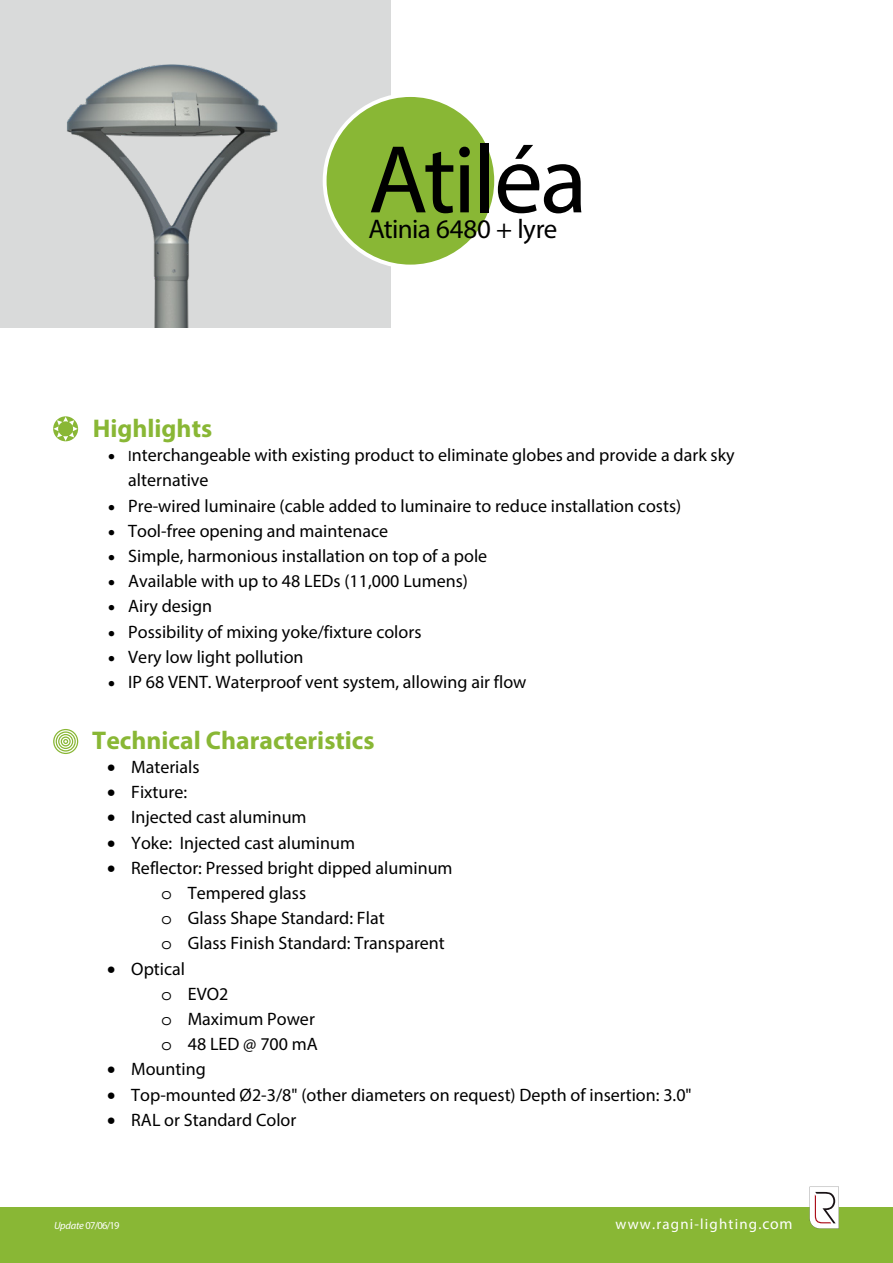
<style>
.page{position:relative;width:893px;height:1263px;background:#fff}
.page>*{position:absolute;margin:0;border:0;box-sizing:border-box;transform-origin:0 0}
.t1{font:97.35px "Myriad Pro";letter-spacing:-.03em;color:#000}
.t2{font:27px "Myriad Pro";letter-spacing:-.025em;color:#000}
.t3{font:700 25.65px "Myriad Pro";color:#89b735}
.t4{font:18px/25.2px "Myriad Pro";color:#000}
.t5{font:14.85px "Myriad Pro";letter-spacing:.08em;color:#fff}
.t6{font:10.5px "Myriad Pro";color:#fff}
.s1{font-size:15px}
.s2{font-family:"Courier Std"}
.s3{font-style:italic}
.s4{font-size:15.6px}
</style>
<div class="page">
<div style="left:0;top:1207px;width:893px;height:56px;background:#89b735"></div>
<svg style="left:809px;top:1187px;width:30px;height:42px"></svg>
<div style="left:0;top:0;width:391px;height:327px;background:#d9dada"></div>
<div style="left:323px;top:93px;width:175px;height:176px;background:#fff;border-radius:50%"></div>
<div style="left:327px;top:97px;width:167px;height:168px;background:#89b735;border-radius:50%"></div>
<svg style="left:53px;top:416px;width:25px;height:25px"></svg>
<svg style="left:53px;top:729px;width:25px;height:25px"></svg>
<img style="left:67px;top:64px;width:211px;height:263px">
<p class="t1" style="left:368px;top:120px;width:220px">Atiléa</p>
<p class="t2" style="left:368px;top:212px;width:191px">Atinia 6480 + lyre</p>
<p class="t3" style="left:93px;top:411px;width:121px">Highlights</p>
<p class="t4" style="left:128px;top:442px;width:608px;text-indent:-20px">• <span class="s1">I</span>nterchangeable with existing product to eliminate globes and provide a dark sky alternative</p>
<p class="t4" style="left:108px;top:493px;width:574px">• Pre-wired luminaire (cable added to luminaire to reduce installation costs)</p>
<p class="t4" style="left:108px;top:518px;width:281px">• Tool-free opening and maintenace</p>
<p class="t4" style="left:108px;top:543px;width:380px">• Simple, harmonious installation on top of a pole</p>
<p class="t4" style="left:108px;top:568px;width:361px">• Available with up to 48 LEDs (11,000 Lumens)</p>
<p class="t4" style="left:108px;top:593px;width:105px">• Airy design</p>
<p class="t4" style="left:108px;top:619px;width:315px">• Possibility of mixing yoke/fixture colors</p>
<p class="t4" style="left:108px;top:644px;width:197px">• Very low light pollution</p>
<p class="t4" style="left:108px;top:669px;width:420px">• IP 68 VENT. Waterproof vent system, allowing air flow</p>
<p class="t3" style="left:92px;top:724px;width:284px">Technical Characteristics</p>
<p class="t4" style="left:107px;top:754px;width:94px">• Materials</p>
<p class="t4" style="left:107px;top:779px;width:81px">• Fixture:</p>
<p class="t4" style="left:107px;top:804px;width:201px">• Injected cast aluminum</p>
<p class="t4" style="left:107px;top:830px;width:249px">• Yoke: Injected cast aluminum</p>
<p class="t4" style="left:161px;top:855px;width:293px;text-indent:-54px">• Reflector: Pressed bright dipped aluminum <span class="s2">o</span> Tempered glass<br><span class="s2">o</span> Glass Shape Standard: Flat<br><span class="s2">o</span> Glass Finish Standard: Transparent</p>
<p class="t4" style="left:161px;top:956px;width:158px;text-indent:-54px">• Optical<br><span class="s2">o</span> EVO2<br><span class="s2">o</span> Maximum Power <span class="s2">o</span> 48 LED @ 700 mA</p>
<p class="t4" style="left:107px;top:1056px;width:100px">• Mounting</p>
<p class="t4" style="left:107px;top:1082px;width:586px">• Top-mounted Ø2-3/8" (other diameters on request) Depth of insertion: 3.0"</p>
<p class="t4" style="left:107px;top:1107px;width:191px">• RAL or Standard Color</p>
<p class="t6" style="left:54px;top:1219px;width:67px"><span class="s3">Update</span> 07/06/19</p>
<p class="t5" style="left:616px;top:1214px;width:178px">www.ragni-lighting.<span class="s4">com</span></p>
</div>
